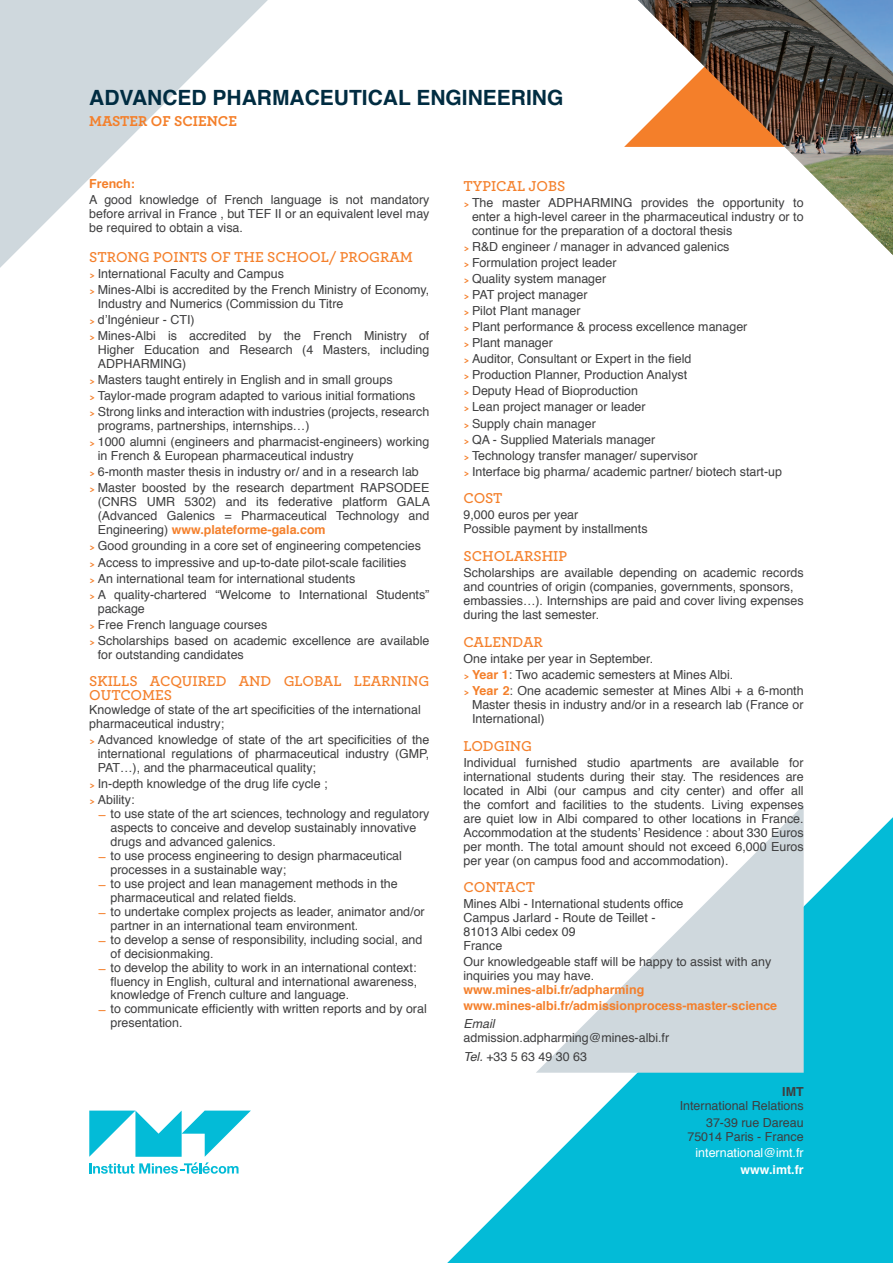
<style>
.page{position:relative;width:893px;height:1263px;background:#fff}
.page>*{position:absolute;margin:0;border:0;box-sizing:border-box;transform-origin:0 0}
.t1{font:700 21px "Helvetica";color:#002c41}
.t2{font:600 15px/14px "Archer";color:#f47f2a}
.t3{font:700 15px "Archer";color:#f47f2a}
.t4{font:600 15px "Archer";letter-spacing:-.02em;color:#f47f2a}
.t5{font:12.45px/14px "Helvetica";color:#3e3e3f}
.t6{font:700 12.45px/16px "Helvetica";color:#f47f2a}
.t7{font:12.45px "Helvetica";color:#fff}
.t8{font:700 12.45px "Helvetica";color:#fff}
.t9{font:italic 12.45px "Helvetica";color:#3e3e3f}
.t10{font:700 12.45px "Helvetica";color:#3e3e3f}
.s1{font-family:"Bryant";font-weight:700;font-size:9px;color:#f47f2a}
.s2{font-weight:700;color:#f47f2a}
.s3{font-style:italic}
</style>
<div class="page">
<svg style="left:447px;top:817px;width:446px;height:446px;fill:#03bbd7"></svg>
<svg style="left:0;top:0;width:268px;height:268px"></svg>
<svg style="left:536px;top:805px;width:268px;height:268px"></svg>
<svg style="left:89px;top:1110px;width:162px;height:64px"></svg>
<img style="left:638px;top:0;width:255px;height:255px">
<h1 class="t1" style="left:89px;top:81px;width:476px">Advanced Pharmaceutical Engineering</h1>
<p class="t3" style="left:89px;top:109px;width:149px">MASTER OF SCIENCE</p>
<p class="t6" style="left:89px;top:176px;width:47px">French:</p>
<p class="t5" style="left:89px;top:193px;width:342px;text-align:justify">A good knowledge of French language is not mandatory before arrival in France , but TEF II or an equivalent level may be required to obtain a visa.</p>
<p class="t2" style="left:89px;top:249px;width:325px">STRONG POINTS OF THE SCHOOL/ PROGRAM</p>
<p class="t5" style="left:89px;top:266px;width:342px;line-height:16px"><span class="s1">&gt;</span> International Faculty and Campus<br><span class="s1">&gt;</span> Mines-Albi is accredited by the French Ministry of Economy,</p>
<p class="t5" style="left:89px;top:296px;width:342px;line-height:16px;text-indent:9px">Industry and Numerics (Commission du Titre<br><span class="s1">&gt;</span> d’Ingénieur - CTI)<br><span class="s1">&gt;</span> Mines-Albi is accredited by the French Ministry of</p>
<p class="t5" style="left:98px;top:343px;width:333px">Higher Education and Research (4 Masters, including<br>ADPHARMING)</p>
<p class="t5" style="left:89px;top:372px;width:342px;line-height:16px"><span class="s1">&gt;</span> Masters taught entirely in English and in small groups<br><span class="s1">&gt;</span> Taylor-made program adapted to various initial formations<br><span class="s1">&gt;</span> Strong links and interaction with industries (projects, research</p>
<p class="t5" style="left:89px;top:418px;width:342px;line-height:16px;text-indent:9px">programs, partnerships, internships…)<br><span class="s1">&gt;</span> 1000 alumni (engineers and pharmacist-engineers) working</p>
<p class="t5" style="left:89px;top:448px;width:342px;line-height:16px;text-indent:9px">in French &amp; European pharmaceutical industry<br><span class="s1">&gt;</span> 6-month master thesis in industry or/ and in a research lab<br><span class="s1">&gt;</span> Master boosted by the research department RAPSODEE</p>
<p class="t5" style="left:98px;top:495px;width:334px;text-align:justify">(CNRS UMR 5302) and its federative platform GALA (Advanced Galenics = Pharmaceutical Technology and Engineering) <span class="s2">www.plateforme-gala.com</span></p>
<p class="t5" style="left:89px;top:538px;width:342px;line-height:16px"><span class="s1">&gt;</span> Good grounding in a core set of engineering competencies <span class="s1">&gt;</span> Access to impressive and up-to-date pilot-scale facilities<br><span class="s1">&gt;</span> An international team for international students<br><span class="s1">&gt;</span> A quality-chartered “Welcome to International Students”</p>
<p class="t5" style="left:89px;top:601px;width:342px;line-height:16px;text-indent:9px">package<br><span class="s1">&gt;</span> Free French language courses<br><span class="s1">&gt;</span> Scholarships based on academic excellence are available</p>
<p class="t5" style="left:98px;top:648px;width:148px">for outstanding candidates</p>
<p class="t2" style="left:89px;top:673px;width:342px">SKILLS ACQUIRED AND GLOBAL LEARNING<br>OUTCOMES</p>
<p class="t5" style="left:89px;top:703px;width:333px">Knowledge of state of the art specificities of the international pharmaceutical industry;</p>
<p class="t5" style="left:98px;top:733px;width:333px;text-align:justify;text-indent:-9px"><span class="s1">&gt;</span> Advanced knowledge of state of the art specificities of the international regulations of pharmaceutical industry (GMP, PAT…), and the pharmaceutical quality;</p>
<p class="t5" style="left:89px;top:776px;width:240px;line-height:16px"><span class="s1">&gt;</span> In-depth knowledge of the drug life cycle ; <span class="s1">&gt;</span> Ability:</p>
<p class="t5" style="left:111px;top:807px;width:320px;text-indent:-13px"><span class="s1">—</span> to use state of the art sciences, technology and regulatory aspects to conceive and develop sustainably innovative drugs and advanced galenics.</p>
<p class="t5" style="left:111px;top:849px;width:293px;text-indent:-13px"><span class="s1">—</span> to use process engineering to design pharmaceutical processes in a sustainable way;</p>
<p class="t5" style="left:111px;top:877px;width:289px;text-indent:-13px"><span class="s1">—</span> to use project and lean management methods in the pharmaceutical and related fields.</p>
<p class="t5" style="left:111px;top:905px;width:316px;text-indent:-13px"><span class="s1">—</span> to undertake complex projects as leader, animator and/or partner in an international team environment.</p>
<p class="t5" style="left:111px;top:933px;width:313px;text-indent:-13px"><span class="s1">—</span> to develop a sense of responsibility, including social, and of decisionmaking.</p>
<p class="t5" style="left:111px;top:961px;width:308px;text-align:justify;text-indent:-13px"><span class="s1">—</span> to develop the ability to work in an international context: fluency in English, cultural and international awareness, knowledge of French culture and language.</p>
<p class="t5" style="left:111px;top:1002px;width:318px;text-indent:-13px"><span class="s1">—</span> to communicate efficiently with written reports and by oral presentation.</p>
<p class="t2" style="left:463px;top:178px;width:103px">TYPICAL JOBS</p>
<p class="t5" style="left:472px;top:196px;width:333px;text-align:justify;text-indent:-9px"><span class="s1">&gt;</span> The master ADPHARMING provides the opportunity to enter a high-level career in the pharmaceutical industry or to continue for the preparation of a doctoral thesis</p>
<p class="t5" style="left:463px;top:239px;width:320px;line-height:16px"><span class="s1">&gt;</span> R&amp;D engineer / manager in advanced galenics<br><span class="s1">&gt;</span> Formulation project leader<br><span class="s1">&gt;</span> Quality system manager<br><span class="s1">&gt;</span> PAT project manager<br><span class="s1">&gt;</span> Pilot Plant manager<br><span class="s1">&gt;</span> Plant performance &amp; process excellence manager<br><span class="s1">&gt;</span> Plant manager<br><span class="s1">&gt;</span> Auditor, Consultant or Expert in the field<br><span class="s1">&gt;</span> Production Planner, Production Analyst<br><span class="s1">&gt;</span> Deputy Head of Bioproduction<br><span class="s1">&gt;</span> Lean project manager or leader<br><span class="s1">&gt;</span> Supply chain manager<br><span class="s1">&gt;</span> QA - Supplied Materials manager<br><span class="s1">&gt;</span> Technology transfer manager/ supervisor<br><span class="s1">&gt;</span> Interface big pharma/ academic partner/ biotech start-up</p>
<p class="t2" style="left:463px;top:490px;width:40px">COST</p>
<p class="t5" style="left:463px;top:508px;width:186px">9,000 euros per year<br>Possible payment by installments</p>
<p class="t2" style="left:463px;top:548px;width:105px">SCHOLARSHIP</p>
<p class="t5" style="left:463px;top:566px;width:342px">Scholarships are available depending on academic records and countries of origin (companies, governments, sponsors, embassies…). Internships are paid and cover living expenses during the last semester.</p>
<p class="t2" style="left:463px;top:634px;width:81px">CALENDAR</p>
<p class="t5" style="left:463px;top:651px;width:342px;line-height:16px">One intake per year in September.<br><span class="s1">&gt;</span> <span class="s2">Year 1</span>: Two academic semesters at Mines Albi.<br><span class="s1">&gt;</span> <span class="s2">Year 2</span>: One academic semester at Mines Albi + a 6-month</p>
<p class="t5" style="left:472px;top:698px;width:333px">Master thesis in industry and/or in a research lab (France or<br>International)</p>
<p class="t2" style="left:463px;top:738px;width:70px">LODGING</p>
<p class="t5" style="left:463px;top:756px;width:342px;text-align:justify">Individual furnished studio apartments are available for international students during their stay. The residences are located in Albi (our campus and city center) and offer all the comfort and facilities to the students. Living expenses are quiet low in Albi compared to other locations in France.<br>Accommodation at the students’ Residence : about 330 Euros per month. The total amount should not exceed 6,000 Euros per year (on campus food and accommodation).</p>
<p class="t4" style="left:463px;top:876px;width:73px">CONTACT</p>
<p class="t5" style="left:463px;top:897px;width:222px">Mines Albi - International students office<br>Campus Jarlard - Route de Teillet -<br>81013 Albi cedex 09<br>France</p>
<p class="t5" style="left:463px;top:955px;width:309px">Our knowledgeable staff will be happy to assist with any inquiries you may have.</p>
<p class="t6" style="left:463px;top:982px;width:315px">www.mines-albi.fr/adpharming www.mines-albi.fr/admissionprocess-master-science</p>
<p class="t9" style="left:463px;top:1014px;width:33px">Email</p>
<p class="t5" style="left:463px;top:1029px;width:207px;line-height:18.1px">admission.adpharming@mines-albi.fr<br><span class="s3">Tel.</span> +33 5 63 49 30 63</p>
<p class="t10" style="left:782px;top:1082px;width:23px">IMT</p>
<p class="t5" style="left:680px;top:1098px;width:125px;line-height:16.5px;text-align:right">International Relations<br>37-39 rue Dareau</p>
<p class="t5" style="left:687px;top:1130px;width:118px">75014 Paris - France</p>
<p class="t7" style="left:695px;top:1143px;width:110px">international@imt.fr</p>
<p class="t8" style="left:740px;top:1159px;width:65px">www.imt.fr</p>
</div>
